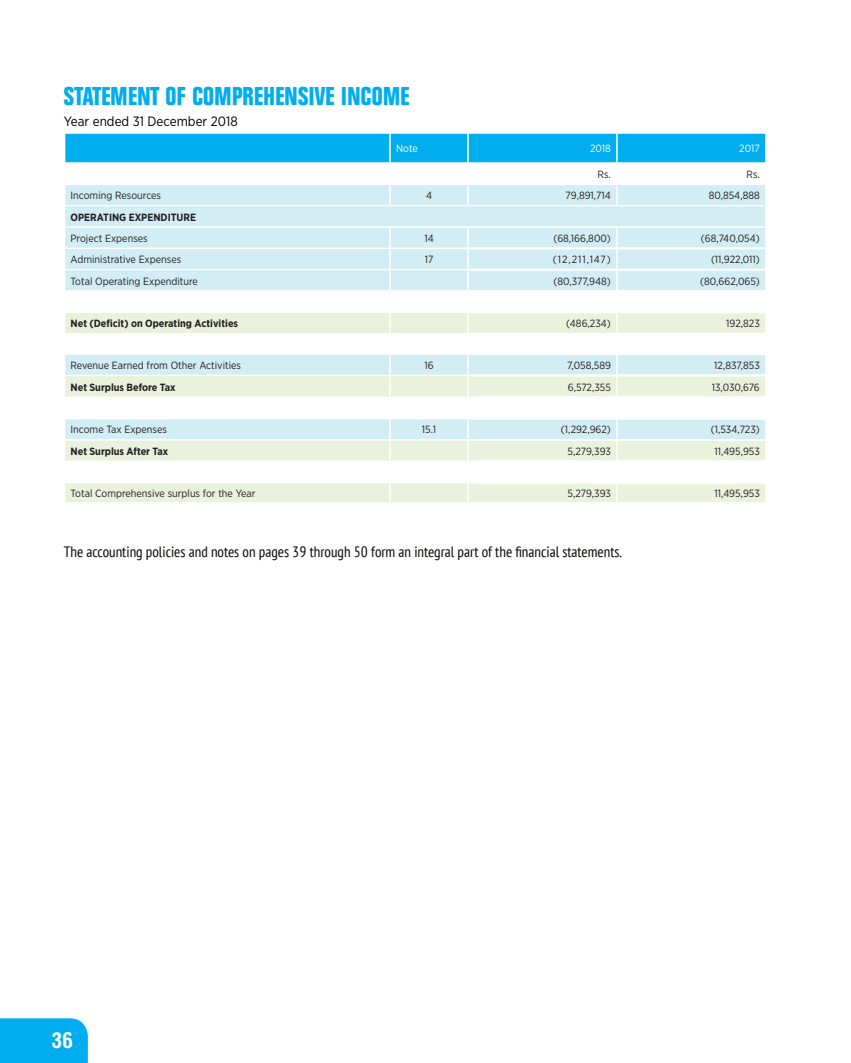
<style>
.page{position:relative;width:851px;height:1063px;background:#fff}
.page>*{position:absolute;margin:0;border:0;box-sizing:border-box;transform-origin:0 0}
.t1{font:700 condensed 27px "Folio EF";color:#00aeef}
.t2{font:700 21px "Arena Condensed";color:#fff}
.t3{font:condensed 15px "PT Sans";color:#050503}
.t4{font:13.5px "Gotham Narrow";color:#000}
.t5{font:10.5px "Gotham Narrow";color:#231f20}
.t6{font:700 10.5px "Gotham Narrow";color:#231f20}
.t7{font:10.5px "Gotham Narrow";color:#fff}
</style>
<div class="page">
<div style="left:0;top:1018px;width:88px;height:45px;background:#00aeef"></div>
<svg style="left:65px;top:355px;width:700px;height:147px"></svg>
<hr style="left:389px;top:355px;width:2px;height:20px;background:#fff">
<hr style="left:64px;top:375px;width:326px;height:1px;background:#fff">
<hr style="left:390px;top:375px;width:78px;height:1px;background:#fff">
<hr style="left:389px;top:376px;width:2px;height:21px;background:#fff">
<svg style="left:467px;top:355px;width:1px;height:42px"></svg>
<svg style="left:616px;top:355px;width:1px;height:42px"></svg>
<hr style="left:64px;top:397px;width:326px;height:1px;background:#fff">
<hr style="left:390px;top:397px;width:78px;height:1px;background:#fff">
<hr style="left:389px;top:419px;width:2px;height:20px;background:#fff">
<hr style="left:389px;top:441px;width:2px;height:20px;background:#fff">
<svg style="left:467px;top:419px;width:1px;height:42px"></svg>
<svg style="left:616px;top:420px;width:1px;height:41px"></svg>
<hr style="left:64px;top:461px;width:326px;height:1px;background:#fff">
<hr style="left:390px;top:461px;width:78px;height:1px;background:#fff">
<hr style="left:64px;top:482px;width:326px;height:1px;background:#fff">
<hr style="left:390px;top:482px;width:78px;height:1px;background:#fff">
<svg style="left:389px;top:483px;width:2px;height:19px"></svg>
<svg style="left:467px;top:483px;width:1px;height:19px"></svg>
<svg style="left:616px;top:484px;width:1px;height:18px"></svg>
<hr style="left:468px;top:375px;width:149px;height:1px;background:#fff">
<hr style="left:468px;top:376px;width:149px;height:1px;background:#fff">
<hr style="left:617px;top:375px;width:148px;height:1px;background:#fff">
<hr style="left:617px;top:376px;width:148px;height:1px;background:#fff">
<hr style="left:468px;top:397px;width:149px;height:1px;background:#fff">
<hr style="left:468px;top:398px;width:149px;height:1px;background:#fff">
<hr style="left:617px;top:397px;width:149px;height:1px;background:#fff">
<hr style="left:617px;top:398px;width:149px;height:1px;background:#fff">
<hr style="left:64px;top:418px;width:326px;height:1px;background:#fff">
<hr style="left:390px;top:418px;width:78px;height:1px;background:#fff">
<hr style="left:64px;top:439px;width:326px;height:2px;background:#fff">
<hr style="left:390px;top:439px;width:78px;height:2px;background:#fff">
<hr style="left:468px;top:418px;width:149px;height:1px;background:#fff">
<hr style="left:468px;top:419px;width:149px;height:1px;background:#fff">
<hr style="left:617px;top:418px;width:149px;height:1px;background:#fff">
<hr style="left:617px;top:419px;width:149px;height:1px;background:#fff">
<hr style="left:468px;top:439px;width:149px;height:1px;background:#fff">
<hr style="left:468px;top:440px;width:149px;height:1px;background:#fff">
<hr style="left:617px;top:439px;width:148px;height:1px;background:#fff">
<hr style="left:617px;top:440px;width:148px;height:1px;background:#fff">
<hr style="left:468px;top:461px;width:149px;height:1px;background:#fff">
<hr style="left:468px;top:462px;width:149px;height:1px;background:#fff">
<hr style="left:617px;top:461px;width:148px;height:1px;background:#fff">
<hr style="left:617px;top:462px;width:148px;height:1px;background:#fff">
<hr style="left:468px;top:482px;width:149px;height:1px;background:#fff">
<hr style="left:468px;top:483px;width:149px;height:1px;background:#fff">
<hr style="left:617px;top:482px;width:148px;height:1px;background:#fff">
<hr style="left:617px;top:483px;width:148px;height:1px;background:#fff">
<svg style="left:64px;top:133px;width:702px;height:200px"></svg>
<hr style="left:468px;top:248px;width:149px;height:1px;background:#fff">
<hr style="left:468px;top:249px;width:149px;height:1px;background:#fff">
<hr style="left:617px;top:248px;width:148px;height:1px;background:#fff">
<hr style="left:617px;top:249px;width:148px;height:1px;background:#fff">
<hr style="left:468px;top:269px;width:149px;height:1px;background:#fff">
<hr style="left:468px;top:270px;width:149px;height:1px;background:#fff">
<hr style="left:617px;top:269px;width:148px;height:1px;background:#fff">
<hr style="left:617px;top:270px;width:148px;height:1px;background:#fff">
<hr style="left:468px;top:290px;width:149px;height:1px;background:#fff">
<hr style="left:468px;top:291px;width:149px;height:1px;background:#fff">
<hr style="left:617px;top:290px;width:148px;height:1px;background:#fff">
<hr style="left:617px;top:291px;width:148px;height:1px;background:#fff">
<hr style="left:468px;top:312px;width:149px;height:1px;background:#fff">
<hr style="left:468px;top:313px;width:149px;height:1px;background:#fff">
<hr style="left:617px;top:312px;width:148px;height:1px;background:#fff">
<hr style="left:617px;top:313px;width:148px;height:1px;background:#fff">
<h1 class="t1" style="left:64px;top:81px;width:347px">STATEMENT OF COMPREHENSIVE INCOME</h1>
<p class="t4" style="left:64px;top:113px;width:175px">Year ended 31 December 2018</p>
<p class="t7" style="left:396px;top:142px;width:23px">Note</p>
<p class="t7" style="left:590px;top:142px;width:22px">2018</p>
<p class="t7" style="left:739px;top:142px;width:22px">2017</p>
<p class="t5" style="left:597px;top:168px;width:15px">Rs.</p>
<p class="t5" style="left:746px;top:168px;width:15px">Rs.</p>
<p class="t5" style="left:71px;top:189px;width:92px">Incoming Resources</p>
<p class="t5" style="left:426px;top:189px;width:8px">4</p>
<p class="t5" style="left:565px;top:189px;width:47px">79,891,714</p>
<p class="t5" style="left:708px;top:189px;width:53px">80,854,888</p>
<p class="t6" style="left:71px;top:210px;width:127px">OPERATING EXPENDITURE</p>
<p class="t5" style="left:71px;top:232px;width:79px">Project Expenses</p>
<p class="t5" style="left:424px;top:232px;width:11px">14</p>
<p class="t5" style="left:553px;top:232px;width:59px">(68,166,800)</p>
<p class="t5" style="left:700px;top:232px;width:60px">(68,740,054)</p>
<p class="t5" style="left:71px;top:253px;width:112px">Administrative Expenses</p>
<p class="t5" style="left:424px;top:253px;width:10px">17</p>
<p class="t5" style="left:553px;top:253px;width:59px">(12,211,147)</p>
<p class="t5" style="left:711px;top:253px;width:50px">(11,922,011)</p>
<p class="t5" style="left:71px;top:274px;width:129px">Total Operating Expenditure</p>
<p class="t5" style="left:553px;top:274px;width:59px">(80,377,948)</p>
<p class="t5" style="left:700px;top:274px;width:61px">(80,662,065)</p>
<p class="t6" style="left:71px;top:317px;width:169px">Net (Deficit) on Operating Activities</p>
<p class="t5" style="left:566px;top:317px;width:46px">(486,234)</p>
<p class="t5" style="left:726px;top:317px;width:35px">192,823</p>
<p class="t5" style="left:71px;top:359px;width:172px">Revenue Earned from Other Activities</p>
<p class="t5" style="left:424px;top:359px;width:11px">16</p>
<p class="t5" style="left:567px;top:359px;width:45px">7,058,589</p>
<p class="t5" style="left:714px;top:359px;width:47px">12,837,853</p>
<p class="t6" style="left:71px;top:380px;width:106px">Net Surplus Before Tax</p>
<p class="t5" style="left:567px;top:380px;width:45px">6,572,355</p>
<p class="t5" style="left:711px;top:380px;width:50px">13,030,676</p>
<p class="t5" style="left:71px;top:423px;width:98px">Income Tax Expenses</p>
<p class="t5" style="left:422px;top:423px;width:16px">15.1</p>
<p class="t5" style="left:561px;top:423px;width:51px">(1,292,962)</p>
<p class="t5" style="left:710px;top:423px;width:50px">(1,534,723)</p>
<p class="t6" style="left:71px;top:444px;width:99px">Net Surplus After Tax</p>
<p class="t5" style="left:567px;top:445px;width:45px">5,279,393</p>
<p class="t5" style="left:714px;top:445px;width:47px">11,495,953</p>
<p class="t5" style="left:71px;top:487px;width:186px">Total Comprehensive surplus for the Year</p>
<p class="t5" style="left:567px;top:487px;width:45px">5,279,393</p>
<p class="t5" style="left:714px;top:487px;width:47px">11,495,953</p>
<h3 class="t3" style="left:64px;top:543px;width:559px">The accounting policies and notes on pages 39 through 50 form an integral part of the financial statements.</h3>
<h2 class="t2" style="left:52px;top:1028px;width:23px">36</h2>
</div>
